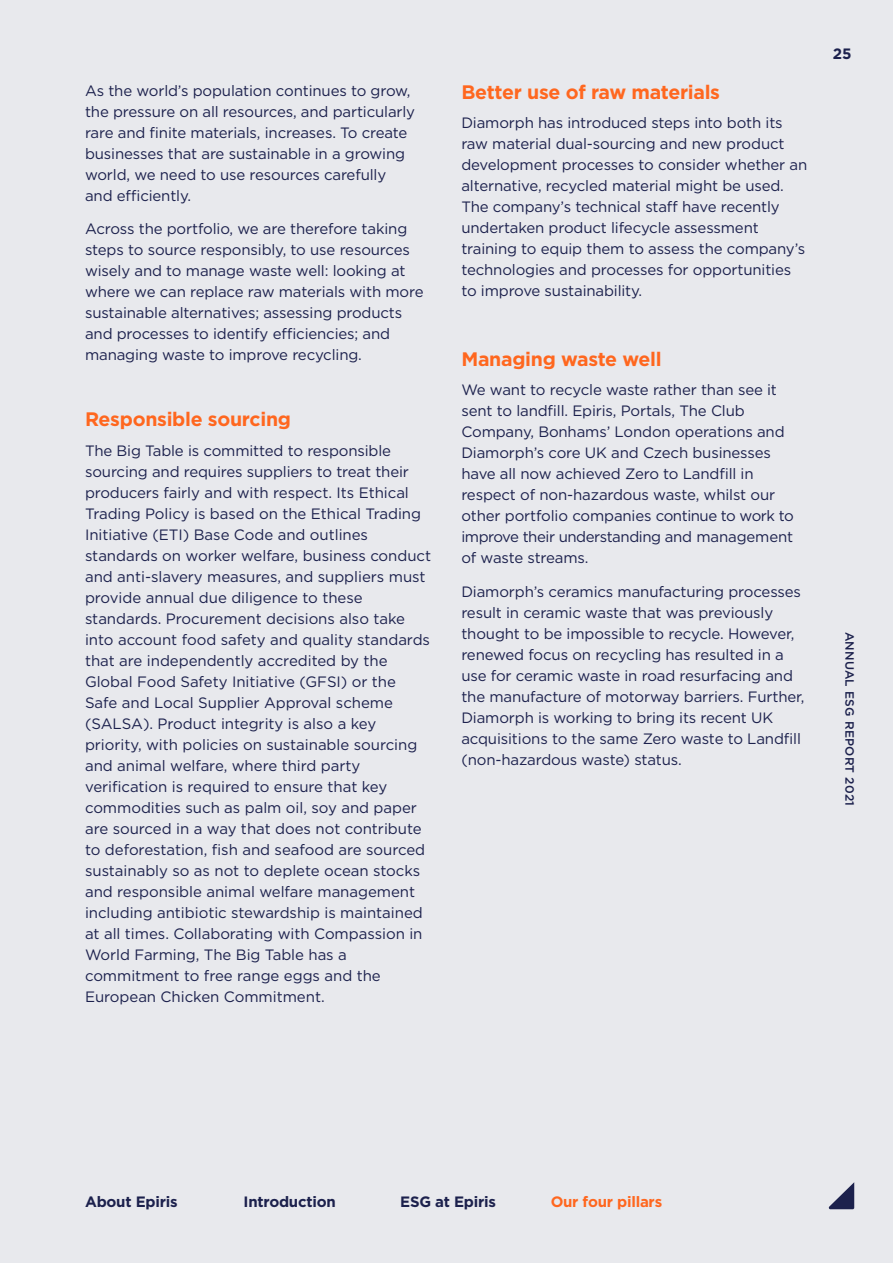
<style>
.page{position:relative;width:893px;height:1263px;background:#e8e9ed}
.page>*{position:absolute;margin:0;border:0;box-sizing:border-box;transform-origin:0 0}
.t1{font:700 19.5px "Gotham";letter-spacing:-.015em;color:#ff671f}
.body{font:15px/21px "Gotham";letter-spacing:-.01em;color:#1c214d}
.t2{font:700 15px "Gotham";letter-spacing:-.015em;color:#1c214d}
.t3{font:700 15px "Gotham";letter-spacing:-.015em;color:#ff671f}
.t4{font:500 12px "Gotham";letter-spacing:.02em;color:#1c214d}
</style>
<div class="page">
<svg style="left:828px;top:1182px;width:26px;height:27px"></svg>
<p class="body" style="left:85px;top:79px;width:332px">As the world’s population continues to grow, the pressure on all resources, and particularly rare and finite materials, increases. To create businesses that are sustainable in a growing world, we need to use resources carefully and efficiently.</p>
<p class="body" style="left:85px;top:218px;width:340px">Across the portfolio, we are therefore taking steps to source responsibly, to use resources wisely and to manage waste well: looking at where we can replace raw materials with more sustainable alternatives; assessing products and processes to identify efficiencies; and managing waste to improve recycling.</p>
<h2 class="t1" style="left:85px;top:406px;width:207px">Responsible sourcing</h2>
<p class="body" style="left:85px;top:440px;width:348px">The Big Table is committed to responsible sourcing and requires suppliers to treat their producers fairly and with respect. Its Ethical Trading Policy is based on the Ethical Trading Initiative (ETI) Base Code and outlines standards on worker welfare, business conduct and anti-slavery measures, and suppliers must provide annual due diligence to these standards. Procurement decisions also take into account food safety and quality standards that are independently accredited by the Global Food Safety Initiative (GFSI) or the Safe and Local Supplier Approval scheme (SALSA). Product integrity is also a key priority, with policies on sustainable sourcing and animal welfare, where third party verification is required to ensure that key commodities such as palm oil, soy and paper are sourced in a way that does not contribute to deforestation, fish and seafood are sourced sustainably so as not to deplete ocean stocks and responsible animal welfare management including antibiotic stewardship is maintained at all times. Collaborating with Compassion in World Farming, The Big Table has a commitment to free range eggs and the European Chicken Commitment.</p>
<h2 class="t1" style="left:461px;top:79px;width:260px">Better use of raw materials</h2>
<p class="body" style="left:461px;top:112px;width:347px">Diamorph has introduced steps into both its raw material dual-sourcing and new product development processes to consider whether an alternative, recycled material might be used.<br>The company’s technical staff have recently undertaken product lifecycle assessment training to equip them to assess the company’s technologies and processes for opportunities to improve sustainability.</p>
<h2 class="t1" style="left:461px;top:346px;width:202px">Managing waste well</h2>
<p class="body" style="left:461px;top:379px;width:334px">We want to recycle waste rather than see it sent to landfill. Epiris, Portals, The Club Company, Bonhams’ London operations and Diamorph’s core UK and Czech businesses have all now achieved Zero to Landfill in respect of non-hazardous waste, whilst our other portfolio companies continue to work to improve their understanding and management of waste streams.</p>
<p class="body" style="left:461px;top:581px;width:345px">Diamorph’s ceramics manufacturing processes result in ceramic waste that was previously thought to be impossible to recycle. However, renewed focus on recycling has resulted in a use for ceramic waste in road resurfacing and the manufacture of motorway barriers. Further, Diamorph is working to bring its recent UK acquisitions to the same Zero waste to Landfill (non-hazardous waste) status.</p>
<p class="t2" style="left:833px;top:44px;width:20px">25</p>
<p class="t4" style="left:858px;top:631px;width:176px;rotate:90deg">ANNUAL ESG REPORT 2021</p>
<p class="t2" style="left:85px;top:1192px;width:94px">About Epiris</p>
<p class="t2" style="left:244px;top:1192px;width:94px">Introduction</p>
<p class="t2" style="left:400px;top:1192px;width:97px">ESG at Epiris</p>
<p class="t3" style="left:551px;top:1192px;width:113px">Our four pillars</p>
</div>
